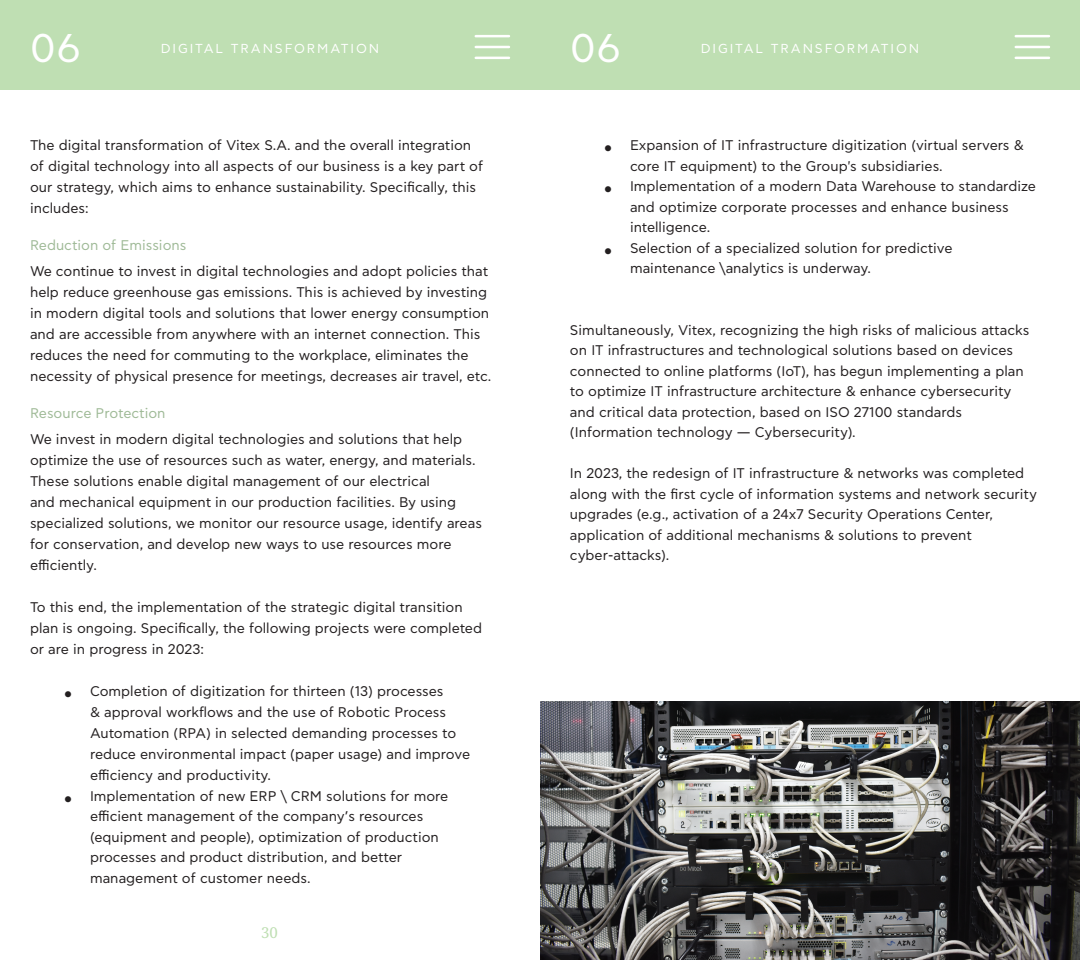
<style>
.page{position:relative;width:1080px;height:960px;background:#fff}
.page>*{position:absolute;margin:0;border:0;box-sizing:border-box;transform-origin:0 0}
.t1{font:40px "CF Asty Std";color:#fff}
.t2{font:15px "Noto Serif";color:#bfdfb3}
.t3{font:14px/21px "CF Asty Std";color:#231f20}
.t4{font:14px "CF Asty Std";color:#9fba97}
.t5{font:13px "CF Asty Std";letter-spacing:.14em;color:#fff}
</style>
<div class="page">
<div style="left:0;top:0;width:540px;height:90px;background:#bfdfb3"></div>
<div style="left:540px;top:0;width:540px;height:90px;background:#bfdfb3"></div>
<hr style="left:1016px;top:35px;width:33px;height:2px;background:#fff">
<hr style="left:1016px;top:46px;width:33px;height:2px;background:#fff">
<hr style="left:1016px;top:57px;width:33px;height:2px;background:#fff">
<img style="left:540px;top:701px;width:540px;height:259px">
<hr style="left:476px;top:35px;width:33px;height:2px;background:#fff">
<hr style="left:476px;top:46px;width:33px;height:2px;background:#fff">
<hr style="left:476px;top:57px;width:33px;height:2px;background:#fff">
<h1 class="t1" style="left:30px;top:26px;width:53px">06</h1>
<p class="t5" style="left:161px;top:42px;width:220px">DIGITAL TRANSFORMATION</p>
<h1 class="t1" style="left:570px;top:26px;width:53px">06</h1>
<p class="t5" style="left:701px;top:42px;width:220px">DIGITAL TRANSFORMATION</p>
<p class="t3" style="left:30px;top:135px;width:455px">The digital transformation of Vitex S.A. and the overall integration of digital technology into all aspects of our business is a key part of our strategy, which aims to enhance sustainability. Specifically, this includes:</p>
<p class="t4" style="left:30px;top:237px;width:158px">Reduction of Emissions</p>
<p class="t3" style="left:30px;top:261px;width:463px">We continue to invest in digital technologies and adopt policies that help reduce greenhouse gas emissions. This is achieved by investing in modern digital tools and solutions that lower energy consumption and are accessible from anywhere with an internet connection. This reduces the need for commuting to the workplace, eliminates the necessity of physical presence for meetings, decreases air travel, etc.</p>
<p class="t4" style="left:30px;top:405px;width:137px">Resource Protection</p>
<p class="t3" style="left:30px;top:429px;width:454px">We invest in modern digital technologies and solutions that help optimize the use of resources such as water, energy, and materials.<br>These solutions enable digital management of our electrical<br>and mechanical equipment in our production facilities. By using specialized solutions, we monitor our resource usage, identify areas for conservation, and develop new ways to use resources more efficiently.</p>
<p class="t3" style="left:30px;top:597px;width:454px">To this end, the implementation of the strategic digital transition plan is ongoing. Specifically, the following projects were completed or are in progress in 2023:</p>
<p class="t3" style="left:90px;top:681px;width:382px;line-height:20.7px">Completion of digitization for thirteen (13) processes<br>&amp; approval workflows and the use of Robotic Process Automation (RPA) in selected demanding processes to reduce environmental impact (paper usage) and improve efficiency and productivity.<br>Implementation of new ERP \ CRM solutions for more efficient management of the company’s resources (equipment and people), optimization of production processes and product distribution, and better management of customer needs.</p>
<p class="t2" style="left:261px;top:922px;width:18px">30</p>
<p class="t3" style="left:630px;top:135px;width:407px;line-height:20.5px">Expansion of IT infrastructure digitization (virtual servers &amp; core IT equipment) to the Group's subsidiaries.<br>Implementation of a modern Data Warehouse to standardize and optimize corporate processes and enhance business intelligence.<br>Selection of a specialized solution for predictive maintenance \analytics is underway.</p>
<p class="t3" style="left:570px;top:320px;width:461px;line-height:20.5px">Simultaneously, Vitex, recognizing the high risks of malicious attacks on IT infrastructures and technological solutions based on devices connected to online platforms (IoT), has begun implementing a plan to optimize IT infrastructure architecture &amp; enhance cybersecurity and critical data protection, based on ISO 27100 standards (Information technology — Cybersecurity).</p>
<p class="t3" style="left:570px;top:463px;width:468px;line-height:20.5px">In 2023, the redesign of IT infrastructure &amp; networks was completed along with the first cycle of information systems and network security upgrades (e.g., activation of a 24x7 Security Operations Center, application of additional mechanisms &amp; solutions to prevent cyber-attacks).</p>
</div>
